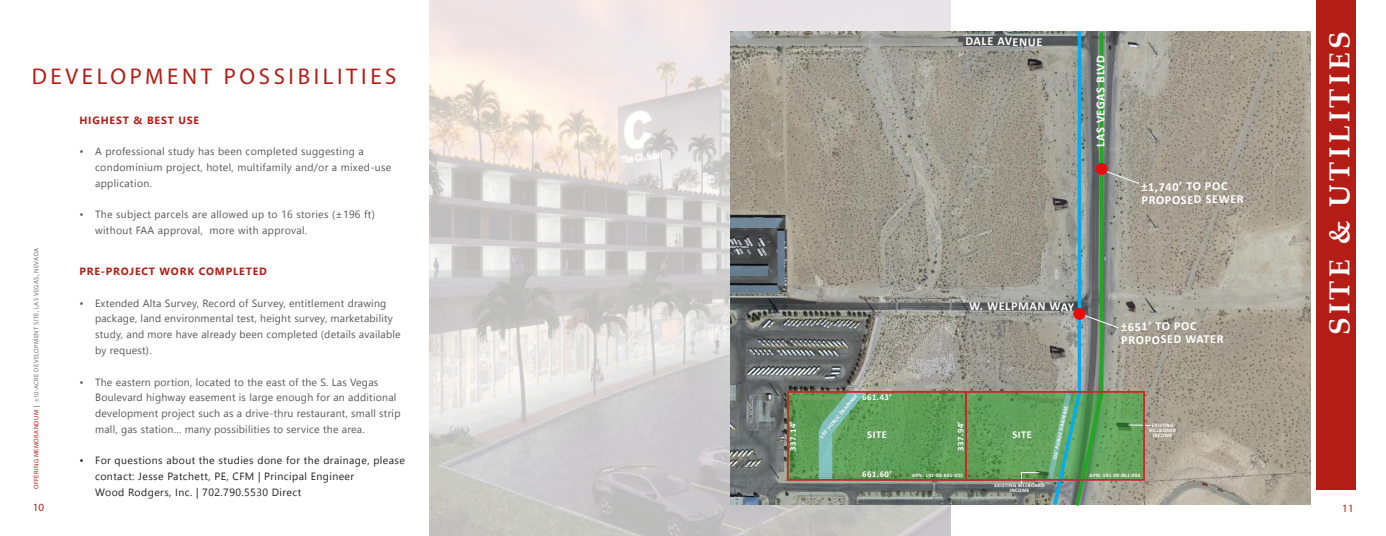
<style>
.page{position:relative;width:1386px;height:536px;background:#fff}
.page>*{position:absolute;margin:0;border:0;box-sizing:border-box;transform-origin:0 0}
.t1{font:700 28.88px "Book Antiqua";letter-spacing:.12em;color:#fff}
.t2{font:22.84px "Myriad Pro";letter-spacing:.16em;color:#b41d15}
.Body_Copy{font:700 12.25px "Calibri";letter-spacing:.05em;color:#fff}
.t3{font:11.03px "Myriad Pro";color:#b41d15}
.t4{font:10.5px/15.8px "Nirmala UI";letter-spacing:.02em;color:#57585a}
.t5{font:10.5px/15.8px "Nirmala UI";letter-spacing:.04em;color:#231f20}
.t6{font:700 10.5px "Nirmala UI";letter-spacing:.08em;color:#b41d15}
.Body_Copy-2{font:700 10.5px "Calibri";letter-spacing:.05em;color:#fff}
.Body_Copy-3{font:700 8.75px "Calibri";letter-spacing:.05em;color:#fff}
.t7{font:6.56px "Myriad Pro";letter-spacing:.06em;color:#717275}
.Body_Copy-4{font:700 5.25px "Calibri";letter-spacing:.05em;color:#fff}
.s1{color:#b41d15}
.s2{color:#24303c}
</style>
<div class="page">
<img style="left:430px;top:0;width:521px;height:536px">
<img style="left:731px;top:32px;width:579px;height:472px">
<svg style="left:790px;top:394px;width:257px;height:83px;background:#5d9d57"></svg>
<div style="left:1316px;top:0;width:39px;height:489px;background:#b41d15"></div>
<svg style="left:1021px;top:471px;width:19px;height:12px"></svg>
<svg style="left:819px;top:394px;width:48px;height:83px;background:#6baa79"></svg>
<div style="left:787px;top:391px;width:180px;height:89px;border:2px solid #d1232a"></div>
<div style="left:965px;top:391px;width:180px;height:89px;border:2px solid #d1232a"></div>
<svg style="left:1047px;top:31px;width:104px;height:475px;background:#879787"></svg>
<p class="t2" style="left:32px;top:62px;width:366px">DEVELOPMENT POSSIBILITIES</p>
<p class="t7" style="left:32px;top:489px;width:243px;rotate:-90deg"><span class="s1">OFFERING MEMORANDUM</span> <span class="s2">|</span> ±10-ACRE DEVELOPMENT SITE, LAS VEGAS, NEVADA</p>
<p class="t6" style="left:79px;top:111px;width:121px">HIGHEST &amp; BEST USE</p>
<p class="t4" style="left:95px;top:143px;width:298px;text-indent:-16px">• A professional study has been completed suggesting a condominium project, hotel, multifamily and/or a mixed-use application.</p>
<p class="t4" style="left:95px;top:206px;width:281px;text-indent:-16px">• The subject parcels are allowed up to 16 stories (±196 ft) without FAA approval, more with approval.</p>
<p class="t6" style="left:79px;top:263px;width:189px">PRE-PROJECT WORK COMPLETED</p>
<p class="t4" style="left:95px;top:294px;width:307px;text-indent:-16px">• Extended Alta Survey, Record of Survey, entitlement drawing package, land environmental test, height survey, marketability study, and more have already been completed (details available by request).</p>
<p class="t4" style="left:95px;top:373px;width:307px;text-indent:-16px">• The eastern portion, located to the east of the S. Las Vegas Boulevard highway easement is large enough for an additional development project such as a drive-thru restaurant, small strip mall, gas station… many possibilities to service the area.</p>
<p class="t5" style="left:95px;top:452px;width:311px;text-indent:-16px">• For questions about the studies done for the drainage, please contact: Jesse Patchett, PE, CFM | Principal Engineer<br>Wood Rodgers, Inc. | 702.790.5530 Direct</p>
<p class="Body_Copy" style="left:966px;top:32px;width:78px;rotate:1deg">DALE AVENUE</p>
<p class="Body_Copy" style="left:1092px;top:147px;width:94px;rotate:-90deg">LAS VEGAS BLVD</p>
<p class="Body_Copy" style="left:1141px;top:178px;width:88px;rotate:-1deg">±1,740’ TO POC</p>
<p class="Body_Copy" style="left:1141px;top:191px;width:104px;rotate:-1deg">PROPOSED SEWER</p>
<p class="Body_Copy-3" style="left:787px;top:450px;width:31px;rotate:-90deg">337.14’</p>
<p class="Body_Copy" style="left:969px;top:296px;width:107px;rotate:1deg">W. WELPMAN WAY</p>
<p class="Body_Copy" style="left:1121px;top:318px;width:77px;rotate:-1deg">±651’ TO POC</p>
<p class="Body_Copy" style="left:1121px;top:331px;width:104px;rotate:-1deg">PROPOSED WATER</p>
<p class="Body_Copy-4" style="left:818px;top:435px;width:57px;rotate:-50deg">±95’ PUBLIC DRAINAGE</p>
<p class="Body_Copy-3" style="left:862px;top:391px;width:31px">661.43’</p>
<p class="Body_Copy-3" style="left:954px;top:450px;width:31px;rotate:-90deg">337.94’</p>
<p class="Body_Copy-2" style="left:867px;top:426px;width:21px">SITE</p>
<p class="Body_Copy-2" style="left:1012px;top:426px;width:21px">SITE</p>
<p class="Body_Copy-3" style="left:862px;top:468px;width:31px">661.60’</p>
<p class="Body_Copy-4" style="left:912px;top:471px;width:52px">APN: 191-08-801-003</p>
<p class="Body_Copy-4" style="left:994px;top:481px;width:52px">EXISTING BILLBOARD</p>
<p class="Body_Copy-4" style="left:1010px;top:486px;width:21px">INCOME</p>
<p class="Body_Copy-4" style="left:1051px;top:459px;width:57px;rotate:-78deg">±36’ PUBLIC DRAINAGE</p>
<p class="Body_Copy-4" style="left:1152px;top:421px;width:23px">EXISTING</p>
<p class="Body_Copy-4" style="left:1149px;top:426px;width:28px">BILLBOARD</p>
<p class="Body_Copy-4" style="left:1153px;top:431px;width:21px">INCOME</p>
<p class="Body_Copy-4" style="left:1090px;top:471px;width:52px">APN: 191-08-801-004</p>
<p class="t1" style="left:1320px;top:335px;width:305px;rotate:-90deg">SITE &amp; UTILITIES</p>
<p class="t3" style="left:33px;top:500px;width:13px">10</p>
<p class="t3" style="left:1342px;top:501px;width:13px">11</p>
</div>
